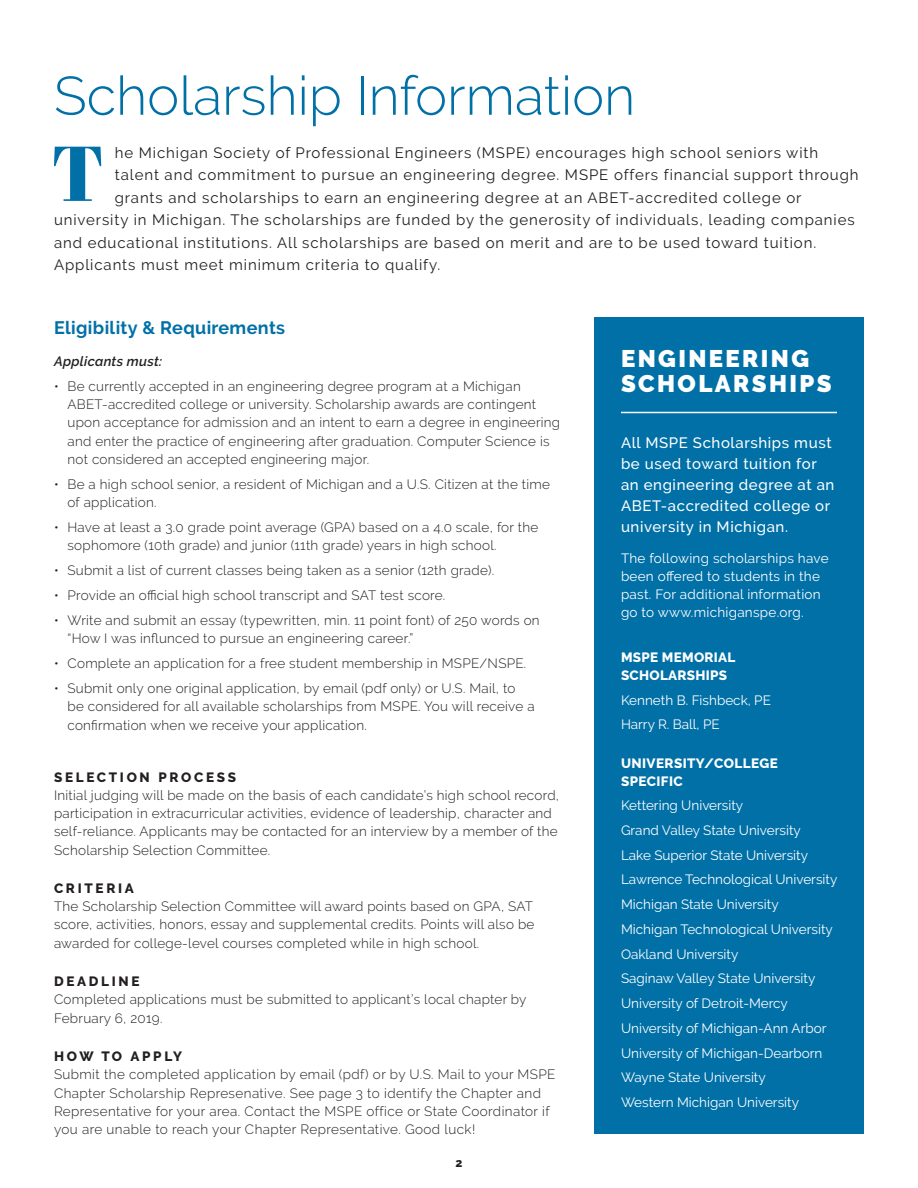
<style>
.page{position:relative;width:918px;height:1188px;background:#fff}
.page>*{position:absolute;margin:0;border:0;box-sizing:border-box;transform-origin:0 0}
.t1{font:300 54px "Raleway";color:#0070a7}
.t2{font:900 24px/25.5px "Raleway";letter-spacing:.1em;color:#fff}
.t3{font:700 18px "Raleway";letter-spacing:.02em;color:#0070a7}
.t4{font:15px "Raleway";letter-spacing:.06em;color:#231f20}
.t5{font:500 15px/21px "Raleway";letter-spacing:.04em;color:#fff}
.t6{font:300 13.5px/18.1px "Raleway";letter-spacing:.02em;color:#231f20}
.t7{font:13.5px "Raleway";color:#fff}
.t8{font:13.5px/18px "Raleway";letter-spacing:.02em;color:#fff}
.t9{font:800 13.5px/18px "Raleway";letter-spacing:.02em;color:#fff}
.t10{font:800 13.5px "Raleway";letter-spacing:.2em;color:#231f20}
.t11{font:italic 600 13.5px "Raleway";letter-spacing:.02em;color:#231f20}
.t12{font:800 12px "Raleway";color:#231f20}
</style>
<div class="page">
<div style="left:594px;top:317px;width:270px;height:817px;background:#0070a7"></div>
<hr style="left:621px;top:412px;width:216px;height:1px;background:#fff">
<svg style="left:54px;top:147px;width:47px;height:54px"></svg>
<p class="t1" style="left:54px;top:64px;width:583px">Scholarship Information</p>
<p class="t4" style="left:115px;top:144px;width:705px">he Michigan Society of Professional Engineers (MSPE) encourages high school seniors with</p>
<p class="t4" style="left:115px;top:166px;width:745px">talent and commitment to pursue an engineering degree. MSPE offers financial support through</p>
<p class="t4" style="left:115px;top:189px;width:688px">grants and scholarships to earn an engineering degree at an ABET-accredited college or</p>
<p class="t4" style="left:54px;top:211px;width:802px">university in Michigan. The scholarships are funded by the generosity of individuals, leading companies</p>
<p class="t4" style="left:54px;top:234px;width:764px">and educational institutions. All scholarships are based on merit and are to be used toward tuition.</p>
<p class="t4" style="left:54px;top:256px;width:388px">Applicants must meet minimum criteria to qualify.</p>
<p class="t3" style="left:54px;top:318px;width:233px">Eligibility &amp; Requirements</p>
<p class="t11" style="left:54px;top:353px;width:110px">Applicants must:</p>
<p class="t6" style="left:68px;top:377px;width:494px;text-indent:-14px">• Be currently accepted in an engineering degree program at a Michigan ABET-accredited college or university. Scholarship awards are contingent upon acceptance for admission and an intent to earn a degree in engineering and enter the practice of engineering after graduation. Computer Science is not considered an accepted engineering major.</p>
<p class="t6" style="left:68px;top:475px;width:484px;text-indent:-14px">• Be a high school senior, a resident of Michigan and a U.S. Citizen at the time of application.</p>
<p class="t6" style="left:68px;top:518px;width:472px;text-indent:-14px">• Have at least a 3.0 grade point average (GPA) based on a 4.0 scale, for the sophomore (10th grade) and junior (11th grade) years in high school.</p>
<p class="t6" style="left:54px;top:561px;width:442px">• Submit a list of current classes being taken as a senior (12th grade).</p>
<p class="t6" style="left:54px;top:586px;width:393px">• Provide an official high school transcript and SAT test score.</p>
<p class="t6" style="left:68px;top:611px;width:474px;text-indent:-14px">• Write and submit an essay (typewritten, min. 11 point font) of 250 words on “How I was influnced to pursue an engineering career.”</p>
<p class="t6" style="left:54px;top:654px;width:474px">• Complete an application for a free student membership in MSPE/NSPE.</p>
<p class="t6" style="left:68px;top:679px;width:469px;text-indent:-14px">• Submit only one original application, by email (pdf only) or U.S. Mail, to be considered for all available scholarships from MSPE. You will receive a confirmation when we receive your application.</p>
<p class="t10" style="left:54px;top:769px;width:184px">SELECTION PROCESS</p>
<p class="t6" style="left:54px;top:786px;width:507px">Initial judging will be made on the basis of each candidate’s high school record, participation in extracurricular activities, evidence of leadership, character and self-reliance. Applicants may be contacted for an interview by a member of the Scholarship Selection Committee.</p>
<p class="t10" style="left:54px;top:881px;width:81px">CRITERIA</p>
<p class="t6" style="left:54px;top:897px;width:482px;text-align:justify">The Scholarship Selection Committee will award points based on GPA, SAT score, activities, honors, essay and supplemental credits. Points will also be awarded for college-level courses completed while in high school.</p>
<p class="t10" style="left:54px;top:974px;width:87px">DEADLINE</p>
<p class="t6" style="left:54px;top:991px;width:474px">Completed applications must be submitted to applicant’s local chapter by<br>February 6, 2019.</p>
<p class="t10" style="left:54px;top:1049px;width:130px">HOW TO APPLY</p>
<p class="t6" style="left:54px;top:1065px;width:503px">Submit the completed application by email (pdf) or by U.S. Mail to your MSPE Chapter Scholarship Represenative. See page 3 to identify the Chapter and Representative for your area. Contact the MSPE office or State Coordinator if you are unable to reach your Chapter Representative. Good luck!</p>
<p class="t12" style="left:456px;top:1156px;width:8px">2</p>
<p class="t2" style="left:621px;top:346px;width:212px">ENGINEERING<br>SCHOLARSHIPS</p>
<p class="t5" style="left:621px;top:432px;width:215px">All MSPE Scholarships must be used toward tuition for an engineering degree at an<br>ABET-accredited college or university in Michigan.</p>
<p class="t8" style="left:621px;top:549px;width:209px">The following scholarships have been offered to students in the past. For additional information go to www.michiganspe.org.</p>
<p class="t9" style="left:621px;top:648px;width:116px">MSPE MEMORIAL<br>SCHOLARSHIPS</p>
<p class="t7" style="left:621px;top:692px;width:151px">Kenneth B. Fishbeck, PE</p>
<p class="t7" style="left:621px;top:717px;width:100px">Harry R. Ball, PE</p>
<p class="t9" style="left:621px;top:754px;width:158px">UNIVERSITY/COLLEGE<br>SPECIFIC</p>
<p class="t7" style="left:621px;top:798px;width:124px">Kettering University</p>
<p class="t7" style="left:621px;top:822px;width:181px">Grand Valley State University</p>
<p class="t7" style="left:621px;top:847px;width:189px">Lake Superior State University</p>
<p class="t7" style="left:621px;top:872px;width:218px">Lawrence Technological University</p>
<p class="t7" style="left:621px;top:897px;width:159px">Michigan State University</p>
<p class="t7" style="left:621px;top:921px;width:213px">Michigan Technological University</p>
<p class="t7" style="left:621px;top:946px;width:119px">Oakland University</p>
<p class="t7" style="left:621px;top:971px;width:196px">Saginaw Valley State University</p>
<p class="t7" style="left:621px;top:996px;width:168px">University of Detroit-Mercy</p>
<p class="t7" style="left:621px;top:1020px;width:207px">University of Michigan-Ann Arbor</p>
<p class="t7" style="left:621px;top:1045px;width:203px">University of Michigan-Dearborn</p>
<p class="t7" style="left:621px;top:1070px;width:146px">Wayne State University</p>
<p class="t7" style="left:621px;top:1094px;width:180px">Western Michigan University</p>
</div>
